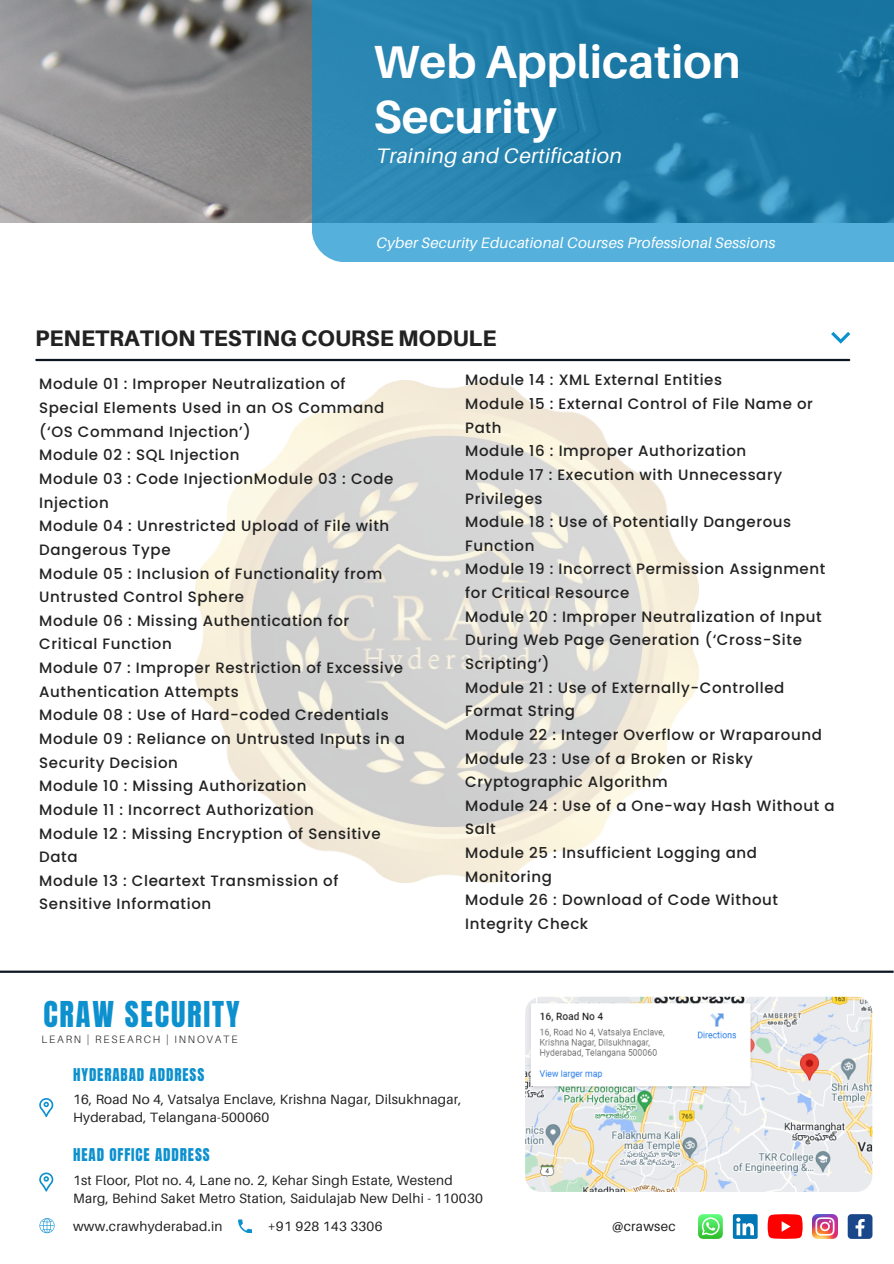
<style>
.page{position:relative;width:894px;height:1264px;background:#fff}
.page>*{position:absolute;margin:0;border:0;box-sizing:border-box;transform-origin:0 0}
.t1{font:700 46.5px/55.2px "Aileron";color:#fff}
.t2{font:30.3px "Anton";letter-spacing:.06em;color:#0c90ce}
.t3{font:800 22.5px "Aileron";color:#222}
.t4{font:italic 21px "Aileron";letter-spacing:.02em;color:#fff}
.t5{font:500 15px/23.7px "Poppins";letter-spacing:.04em;color:#222}
.t6{font:italic 15px "Aileron";letter-spacing:.02em;color:#fff}
.t7{font:15px "Anton";letter-spacing:.06em;color:#0c90ce}
.t8{font:13.5px/18px "Aileron";letter-spacing:.02em;color:#222}
.t9{font:300 10.65px "Aileron";letter-spacing:.165em;color:#222}
</style>
<div class="page">
<img style="left:196px;top:381px;width:501px;height:501px">
<hr style="left:36px;top:359px;width:813px;height:2px;background:#0b1623">
<svg style="left:831px;top:332px;width:19px;height:12px"></svg>
<img style="left:0;top:0;width:312px;height:222px">
<svg style="left:312px;top:0;width:581px;height:262px;background:#2885b0"></svg>
<hr style="left:0;top:970px;width:893px;height:2px;background:#0b1623">
<svg style="left:238px;top:1219px;width:13px;height:13px"></svg>
<img style="left:525px;top:996px;width:347px;height:195px;border-radius:16px">
<div style="left:847px;top:1214px;width:25px;height:24px;background:#1a4789;border-radius:4px"></div>
<svg style="left:855px;top:1219px;width:9px;height:17px"></svg>
<img style="left:812px;top:1214px;width:25px;height:24px">
<svg style="left:767px;top:1214px;width:35px;height:24px"></svg>
<div style="left:732px;top:1214px;width:25px;height:24px;background:#0177b5;border-radius:2px"></div>
<svg style="left:736px;top:1217px;width:17px;height:18px"></svg>
<svg style="left:698px;top:1214px;width:24px;height:24px"></svg>
<svg style="left:39px;top:1098px;width:14px;height:19px"></svg>
<svg style="left:39px;top:1172px;width:14px;height:19px"></svg>
<svg style="left:39px;top:1218px;width:16px;height:15px"></svg>
<p class="t1" style="left:373px;top:33px;width:368px">Web Application<br>Security</p>
<h5 class="t4" style="left:376px;top:143px;width:247px">Training and Certification</h5>
<p class="t6" style="left:376px;top:233px;width:400px">Cyber Security Educational Courses Professional Sessions</p>
<h3 class="t3" style="left:35px;top:324px;width:463px">PENETRATION TESTING COURSE MODULE</h3>
<p class="t5" style="left:39px;top:372px;width:367px">Module 01 : Improper Neutralization of<br>Special Elements Used in an OS Command (‘OS Command Injection’)<br>Module 02 : SQL Injection<br>Module 03 : Code InjectionModule 03 : Code<br>Injection<br>Module 04 : Unrestricted Upload of File with<br>Dangerous Type<br>Module 05 : Inclusion of Functionality from<br>Untrusted Control Sphere<br>Module 06 : Missing Authentication for<br>Critical Function<br>Module 07 : Improper Restriction of Excessive<br>Authentication Attempts<br>Module 08 : Use of Hard-coded Credentials<br>Module 09 : Reliance on Untrusted Inputs in a<br>Security Decision<br>Module 10 : Missing Authorization<br>Module 11 : Incorrect Authorization<br>Module 12 : Missing Encryption of Sensitive<br>Data<br>Module 13 : Cleartext Transmission of<br>Sensitive Information</p>
<h6 class="t2" style="left:43px;top:992px;width:197px">CRAW SECURITY</h6>
<p class="t9" style="left:41px;top:1032px;width:197px">LEARN | RESEARCH | INNOVATE</p>
<h6 class="t7" style="left:73px;top:1063px;width:133px">HYDERABAD ADDRESS</h6>
<p class="t5" style="left:465px;top:368px;width:371px">Module 14 : XML External Entities<br>Module 15 : External Control of File Name or<br>Path<br>Module 16 : Improper Authorization<br>Module 17 : Execution with Unnecessary<br>Privileges<br>Module 18 : Use of Potentially Dangerous<br>Function<br>Module 19 : Incorrect Permission Assignment for Critical Resource<br>Module 20 : Improper Neutralization of Input<br>During Web Page Generation (‘Cross-Site<br>Scripting’)<br>Module 21 : Use of Externally-Controlled<br>Format String<br>Module 22 : Integer Overflow or Wraparound<br>Module 23 : Use of a Broken or Risky<br>Cryptographic Algorithm<br>Module 24 : Use of a One-way Hash Without a<br>Salt<br>Module 25 : Insufficient Logging and<br>Monitoring<br>Module 26 : Download of Code Without<br>Integrity Check</p>
<h5 class="t8" style="left:73px;top:1090px;width:390px">16, Road No 4, Vatsalya Enclave, Krishna Nagar, Dilsukhnagar,</h5>
<p class="t8" style="left:73px;top:1108px;width:198px">Hyderabad, Telangana-500060</p>
<p class="t7" style="left:73px;top:1144px;width:138px">HEAD OFFICE ADDRESS</p>
<p class="t8" style="left:73px;top:1170px;width:411px">1st Floor, Plot no. 4, Lane no. 2, Kehar Singh Estate, Westend<br>Marg, Behind Saket Metro Station, Saidulajab New Delhi - 110030</p>
<h2 class="t8" style="left:73px;top:1216px;width:151px">www.crawhyderabad.in</h2>
<p class="t8" style="left:268px;top:1216px;width:116px">+91 928 143 3306</p>
<p class="t8" style="left:612px;top:1216px;width:65px">@crawsec</p>
</div>
